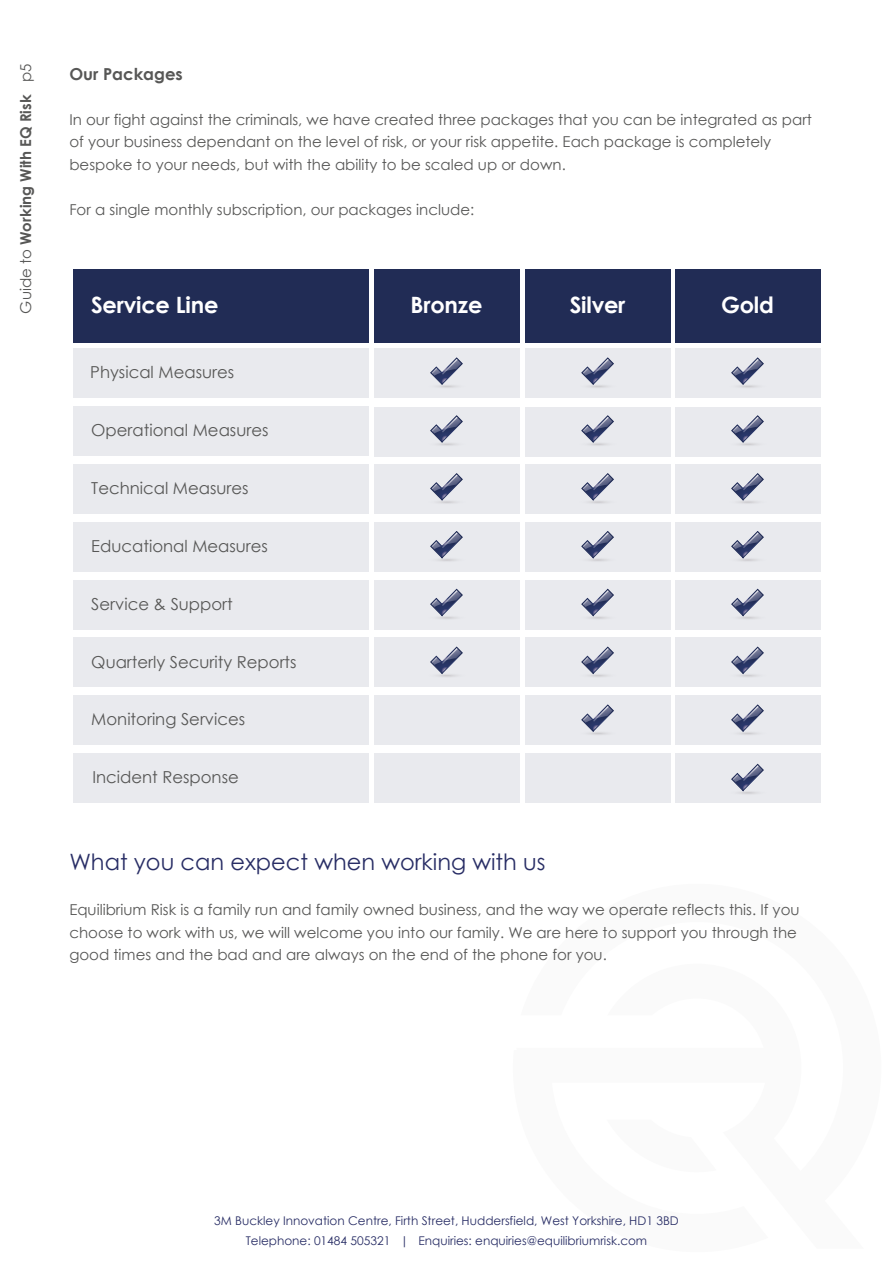
<style>
.page{position:relative;width:893px;height:1263px;background:#fff}
.page>*{position:absolute;margin:0;border:0;box-sizing:border-box;transform-origin:0 0}
.t1{font:22.5px "Century Gothic";color:#282d65}
.t2{font:700 22.5px "Century Gothic";letter-spacing:-.01em;color:#fff}
.t3{font:16.5px "Century Gothic";color:#575756}
.t4{font:700 16.5px "Century Gothic";color:#575756}
.t5{font:15px/22.5px "Century Gothic";color:#575756}
.t6{font:700 15px "Century Gothic";color:#575756}
.t7{font:12px/19.5px "Century Gothic";color:#282d65;text-align:center}
.s1{font-weight:400}
</style>
<div class="page">
<div style="left:73px;top:270px;width:295px;height:73px;background:#212c55"></div>
<div style="left:73px;top:348px;width:295px;height:50px;background:#e9eaee"></div>
<div style="left:73px;top:406px;width:295px;height:50px;background:#e9eaee"></div>
<div style="left:73px;top:464px;width:295px;height:50px;background:#e9eaee"></div>
<div style="left:73px;top:522px;width:295px;height:50px;background:#e9eaee"></div>
<div style="left:73px;top:580px;width:295px;height:49px;background:#e9eaee"></div>
<div style="left:73px;top:637px;width:295px;height:50px;background:#e9eaee"></div>
<div style="left:73px;top:695px;width:295px;height:50px;background:#e9eaee"></div>
<div style="left:73px;top:753px;width:295px;height:50px;background:#e9eaee"></div>
<div style="left:374px;top:270px;width:145px;height:73px;background:#212c55"></div>
<div style="left:374px;top:348px;width:145px;height:50px;background:#e9eaee"></div>
<div style="left:374px;top:407px;width:145px;height:50px;background:#e9eaee"></div>
<div style="left:374px;top:464px;width:145px;height:50px;background:#e9eaee"></div>
<div style="left:374px;top:522px;width:145px;height:50px;background:#e9eaee"></div>
<div style="left:374px;top:580px;width:145px;height:49px;background:#e9eaee"></div>
<div style="left:374px;top:637px;width:145px;height:50px;background:#e9eaee"></div>
<div style="left:374px;top:695px;width:145px;height:50px;background:#e9eaee"></div>
<div style="left:374px;top:753px;width:145px;height:50px;background:#e9eaee"></div>
<div style="left:525px;top:270px;width:145px;height:73px;background:#212c55"></div>
<div style="left:525px;top:348px;width:145px;height:50px;background:#e9eaee"></div>
<div style="left:525px;top:407px;width:145px;height:50px;background:#e9eaee"></div>
<div style="left:525px;top:464px;width:145px;height:50px;background:#e9eaee"></div>
<div style="left:525px;top:522px;width:145px;height:50px;background:#e9eaee"></div>
<div style="left:525px;top:580px;width:145px;height:49px;background:#e9eaee"></div>
<div style="left:525px;top:637px;width:145px;height:50px;background:#e9eaee"></div>
<div style="left:525px;top:695px;width:145px;height:50px;background:#e9eaee"></div>
<div style="left:525px;top:753px;width:145px;height:50px;background:#e9eaee"></div>
<div style="left:675px;top:270px;width:145px;height:73px;background:#212c55"></div>
<div style="left:675px;top:348px;width:145px;height:50px;background:#e9eaee"></div>
<div style="left:675px;top:407px;width:145px;height:50px;background:#e9eaee"></div>
<div style="left:675px;top:464px;width:145px;height:50px;background:#e9eaee"></div>
<div style="left:675px;top:522px;width:145px;height:50px;background:#e9eaee"></div>
<div style="left:675px;top:580px;width:145px;height:49px;background:#e9eaee"></div>
<div style="left:675px;top:637px;width:145px;height:50px;background:#e9eaee"></div>
<div style="left:675px;top:695px;width:145px;height:50px;background:#e9eaee"></div>
<div style="left:675px;top:753px;width:145px;height:50px;background:#e9eaee"></div>
<svg style="left:728px;top:789px;width:39px;height:6px"></svg>
<svg style="left:731px;top:764px;width:33px;height:28px"></svg>
<svg style="left:578px;top:730px;width:39px;height:6px"></svg>
<svg style="left:581px;top:705px;width:33px;height:28px"></svg>
<svg style="left:427px;top:672px;width:39px;height:6px"></svg>
<svg style="left:430px;top:647px;width:33px;height:28px"></svg>
<svg style="left:427px;top:383px;width:39px;height:6px"></svg>
<svg style="left:430px;top:358px;width:33px;height:28px"></svg>
<svg style="left:427px;top:441px;width:39px;height:6px"></svg>
<svg style="left:430px;top:415px;width:33px;height:29px"></svg>
<svg style="left:427px;top:499px;width:39px;height:5px"></svg>
<svg style="left:430px;top:473px;width:33px;height:28px"></svg>
<svg style="left:427px;top:557px;width:39px;height:5px"></svg>
<svg style="left:430px;top:531px;width:33px;height:28px"></svg>
<svg style="left:427px;top:614px;width:39px;height:6px"></svg>
<svg style="left:430px;top:589px;width:33px;height:28px"></svg>
<svg style="left:578px;top:383px;width:39px;height:6px"></svg>
<svg style="left:581px;top:358px;width:33px;height:28px"></svg>
<svg style="left:578px;top:441px;width:39px;height:6px"></svg>
<svg style="left:581px;top:415px;width:33px;height:29px"></svg>
<svg style="left:578px;top:499px;width:39px;height:5px"></svg>
<svg style="left:581px;top:473px;width:33px;height:28px"></svg>
<svg style="left:578px;top:557px;width:39px;height:5px"></svg>
<svg style="left:581px;top:531px;width:33px;height:28px"></svg>
<svg style="left:578px;top:614px;width:39px;height:6px"></svg>
<svg style="left:581px;top:589px;width:33px;height:28px"></svg>
<svg style="left:578px;top:672px;width:39px;height:6px"></svg>
<svg style="left:581px;top:647px;width:33px;height:28px"></svg>
<svg style="left:728px;top:730px;width:39px;height:6px"></svg>
<svg style="left:731px;top:705px;width:33px;height:28px"></svg>
<svg style="left:728px;top:441px;width:39px;height:6px"></svg>
<svg style="left:731px;top:415px;width:33px;height:29px"></svg>
<svg style="left:728px;top:499px;width:39px;height:5px"></svg>
<svg style="left:731px;top:473px;width:33px;height:28px"></svg>
<svg style="left:728px;top:557px;width:39px;height:5px"></svg>
<svg style="left:731px;top:531px;width:33px;height:28px"></svg>
<svg style="left:728px;top:614px;width:39px;height:6px"></svg>
<svg style="left:731px;top:589px;width:33px;height:28px"></svg>
<svg style="left:728px;top:672px;width:39px;height:6px"></svg>
<svg style="left:731px;top:647px;width:33px;height:28px"></svg>
<svg style="left:728px;top:383px;width:39px;height:6px"></svg>
<svg style="left:731px;top:358px;width:33px;height:28px"></svg>
<p class="t6" style="left:14px;top:313px;width:251px;rotate:-90deg"><span class="s1">Guide to</span> Working With EQ Risk <span class="s1">p5</span></p>
<p class="t4" style="left:69px;top:61px;width:115px">Our Packages</p>
<p class="t5" style="left:69px;top:108px;width:744px">In our fight against the criminals, we have created three packages that you can be integrated as part of your business dependant on the level of risk, or your risk appetite. Each package is completely bespoke to your needs, but with the ability to be scaled up or down.</p>
<p class="t5" style="left:69px;top:198px;width:406px">For a single monthly subscription, our packages include:</p>
<h1 class="t2" style="left:91px;top:288px;width:129px">Service Line</h1>
<h1 class="t2" style="left:411px;top:288px;width:73px">Bronze</h1>
<h1 class="t2" style="left:570px;top:288px;width:57px">Silver</h1>
<h1 class="t2" style="left:721px;top:288px;width:54px">Gold</h1>
<p class="t3" style="left:90px;top:361px;width:145px">Physical Measures</p>
<p class="t3" style="left:91px;top:419px;width:179px">Operational Measures</p>
<p class="t3" style="left:91px;top:477px;width:159px">Technical Measures</p>
<p class="t3" style="left:91px;top:534px;width:178px">Educational Measures</p>
<p class="t3" style="left:91px;top:592px;width:143px">Service &amp; Support</p>
<p class="t3" style="left:91px;top:650px;width:207px">Quarterly Security Reports</p>
<p class="t3" style="left:91px;top:708px;width:155px">Monitoring Services</p>
<p class="t3" style="left:92px;top:766px;width:148px">Incident Response</p>
<h1 class="t1" style="left:69px;top:846px;width:478px">What you can expect when working with us</h1>
<p class="t5" style="left:69px;top:898px;width:732px">Equilibrium Risk is a family run and family owned business, and the way we operate reflects this. If you choose to work with us, we will welcome you into our family. We are here to support you through the good times and the bad and are always on the end of the phone for you.</p>
<p class="t7" style="left:214px;top:1211px;width:466px">3M Buckley Innovation Centre, Firth Street, Huddersfield, West Yorkshire, HD1 3BD<br>Telephone: 01484 505321 | Enquiries: enquiries@equilibriumrisk.com</p>
</div>
